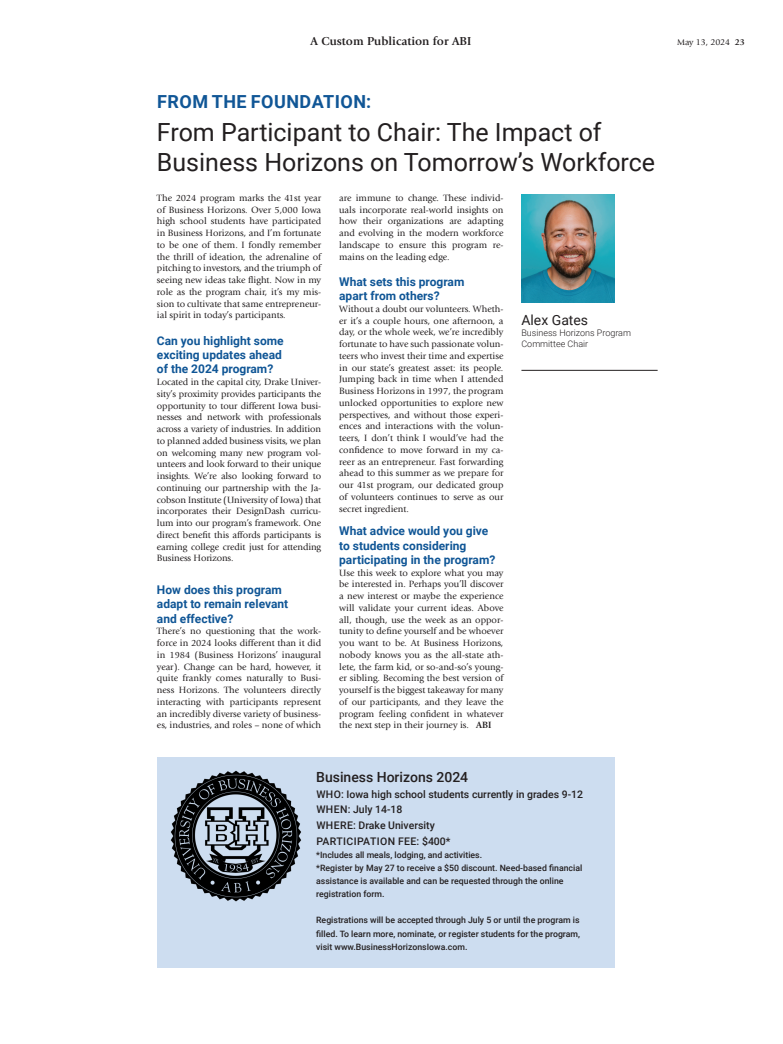
<style>
.page{position:relative;width:783px;height:1044px;background:#fff}
.page>*{position:absolute;margin:0;border:0;box-sizing:border-box;transform-origin:0 0}
.body_text{font:25px/30px "Roboto";color:#231f20}
.body_text-2{font:700 18px "Roboto";letter-spacing:.025em;color:#105696}
.body_text-3{font:500 14px "Roboto";color:#231f20}
.cutline{font:14px "Roboto";color:#231f20}
.t1{font:700 12px/14.4px "Roboto";color:#105696}
.t2{font:700 12px "Giovanni Std";color:#231f20}
.body_text-4{font:500 10.5px "Roboto";color:#231f20}
.body_text-5{font:500 10.5px "Roboto";letter-spacing:.035em;color:#231f20}
.body_text-6{font:9.5px/11.8px "Giovanni Std";color:#231f20;text-align:justify}
.cutline-2{font:300 9px/11px "Roboto";color:#231f20}
.t3{font:9px "Giovanni Std";letter-spacing:-.01em;color:#231f20}
.body_text-7{font:500 8.7px/13.1px "Roboto";color:#231f20}
.s1{font-weight:700}
</style>
<div class="page">
<img style="left:521px;top:194px;width:93px;height:108px">
<hr style="left:521px;top:370px;width:137px;height:1px;background:#231f20">
<div style="left:157px;top:757px;width:458px;height:210px;background:#cdddf0"></div>
<img style="left:170px;top:770px;width:131px;height:132px">
<p class="t2" style="left:311px;top:34px;width:162px">A Custom Publication for ABI</p>
<p class="t3" style="left:677px;top:37px;width:69px">May 13, 2024 <span class="s1">23</span></p>
<p class="body_text-2" style="left:157px;top:89px;width:216px">FROM THE FOUNDATION:</p>
<p class="body_text" style="left:157px;top:117px;width:500px">From Participant to Chair: The Impact of<br>Business Horizons on Tomorrow’s Workforce</p>
<p class="body_text-6" style="left:157px;top:192px;width:166px">The 2024 program marks the 41st year of Business Horizons. Over 5,000 Iowa high school students have participated in Business Horizons, and I’m fortunate to be one of them. I fondly remember the thrill of ideation, the adrenaline of pitching to investors, and the triumph of seeing new ideas take flight. Now in my role as the program chair, it’s my mis&shy;sion to cultivate that same entrepreneur&shy;ial spirit in today’s participants.</p>
<p class="t1" style="left:157px;top:333px;width:128px">Can you highlight some exciting updates ahead</p>
<p class="t1" style="left:157px;top:361px;width:118px">of the 2024 program?</p>
<p class="body_text-6" style="left:157px;top:376px;width:166px">Located in the capital city, Drake Univer&shy;sity’s proximity provides participants the opportunity to tour different Iowa busi&shy;nesses and network with professionals across a variety of industries. In addition to planned added business visits, we plan on welcoming many new program vol&shy;unteers and look forward to their unique insights. We’re also looking forward to continuing our partnership with the Ja&shy;cobson Institute (University of Iowa) that incorporates their DesignDash curricu&shy;lum into our program’s framework. One direct benefit this affords participants is earning college credit just for attending Business Horizons.</p>
<p class="t1" style="left:157px;top:582px;width:126px">How does this program</p>
<p class="t1" style="left:157px;top:596px;width:133px">adapt to remain relevant</p>
<p class="t1" style="left:157px;top:611px;width:78px">and effective?</p>
<p class="body_text-6" style="left:157px;top:625px;width:166px">There’s no questioning that the work&shy;force in 2024 looks different than it did in 1984 (Business Horizons’ inaugural year). Change can be hard, however, it quite frankly comes naturally to Busi&shy;ness Horizons. The volunteers directly interacting with participants represent an incredibly diverse variety of business&shy;es, industries, and roles – none of which</p>
<p class="body_text-6" style="left:339px;top:192px;width:166px">are immune to change. These individ&shy;uals incorporate real-world insights on how their organizations are adapting and evolving in the modern workforce landscape to ensure this program re&shy;mains on the leading edge.</p>
<p class="t1" style="left:339px;top:274px;width:127px">What sets this program</p>
<p class="t1" style="left:339px;top:288px;width:102px">apart from others?</p>
<p class="body_text-6" style="left:339px;top:303px;width:166px">Without a doubt our volunteers. Wheth&shy;er it’s a couple hours, one afternoon, a day, or the whole week, we’re incredibly fortunate to have such passionate volun&shy;teers who invest their time and expertise in our state’s greatest asset: its people.<br>Jumping back in time when I attended Business Horizons in 1997, the program unlocked opportunities to explore new perspectives, and without those experi&shy;ences and interactions with the volun&shy;teers, I don’t think I would’ve had the confidence to move forward in my ca&shy;reer as an entrepreneur. Fast forwarding ahead to this summer as we prepare for our 41st program, our dedicated group of volunteers continues to serve as our secret ingredient.</p>
<p class="t1" style="left:339px;top:523px;width:158px">What advice would you give to students considering participating in the program?</p>
<p class="body_text-6" style="left:339px;top:567px;width:166px">Use this week to explore what you may be interested in. Perhaps you’ll discover a new interest or maybe the experience will validate your current ideas. Above all, though, use the week as an oppor&shy;tunity to define yourself and be whoever you want to be. At Business Horizons, nobody knows you as the all-state ath&shy;lete, the farm kid, or so-and-so’s young&shy;er sibling. Becoming the best version of yourself is the biggest takeaway for many of our participants, and they leave the program feeling confident in whatever the next step in their journey is. <span class="s1">ABI</span></p>
<p class="cutline" style="left:521px;top:310px;width:68px">Alex Gates</p>
<p class="cutline-2" style="left:521px;top:327px;width:111px">Business Horizons Program<br>Committee Chair</p>
<p class="body_text-3" style="left:316px;top:767px;width:154px">Business Horizons 2024</p>
<p class="body_text-4" style="left:316px;top:787px;width:268px">WHO: Iowa high school students currently in grades 9-12</p>
<p class="body_text-4" style="left:316px;top:802px;width:88px">WHEN: July 14-18</p>
<p class="body_text-4" style="left:316px;top:818px;width:120px">WHERE: Drake University</p>
<p class="body_text-5" style="left:316px;top:834px;width:136px">PARTICIPATION FEE: $400*</p>
<p class="body_text-7" style="left:316px;top:848px;width:168px">*Includes all meals, lodging, and activities.</p>
<p class="body_text-7" style="left:316px;top:861px;width:268px">*Register by May 27 to receive a $50 discount. Need-based financial assistance is available and can be requested through the online registration form.</p>
<p class="body_text-7" style="left:316px;top:913px;width:265px;text-align:justify">Registrations will be accepted through July 5 or until the program is filled. To learn more, nominate, or register students for the program, visit www.BusinessHorizonsIowa.com.</p>
</div>
